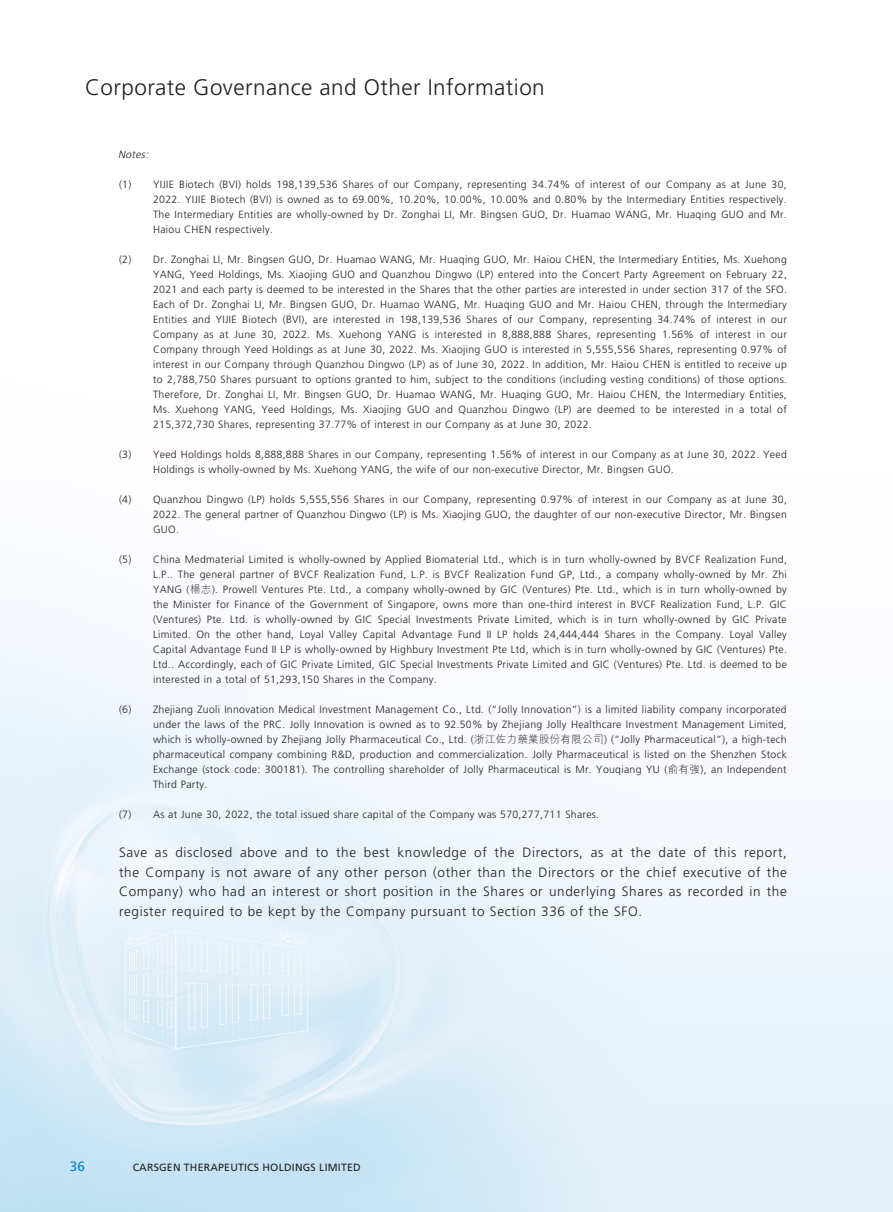
<style>
.page{position:relative;width:893px;height:1212px;background:#fff}
.page>*{position:absolute;margin:0;border:0;box-sizing:border-box;transform-origin:0 0}
.t1{font:300 22.5px "Frutiger LT Std";letter-spacing:.02em;color:#231f20}
.t2{font:300 13.5px/19.5px "Frutiger LT Std";letter-spacing:.05em;color:#231f20;text-align:justify}
.t3{font:13.5px "Frutiger LT Std";color:#0083ca}
.t4{font:300 10.5px/15px "Frutiger LT Std";letter-spacing:.03em;color:#231f20;text-align:justify}
.t5{font:10.5px "Frutiger LT Std";letter-spacing:.02em;color:#231f20}
.t6{font:italic 300 10.5px "Frutiger LT Std";color:#231f20}
.s1{font-family:"M Hei HK"}
</style>
<div class="page">
<img style="left:0;top:616px;width:893px;height:596px">
<h1 class="t1" style="left:85px;top:75px;width:461px">Corporate Governance and Other Information</h1>
<p class="t6" style="left:118px;top:149px;width:34px">Notes:</p>
<p class="t4" style="left:153px;top:177px;width:635px;text-indent:-34px">(1) YIJIE Biotech (BVI) holds 198,139,536 Shares of our Company, representing 34.74% of interest of our Company as at June 30, 2022. YIJIE Biotech (BVI) is owned as to 69.00%, 10.20%, 10.00%, 10.00% and 0.80% by the Intermediary Entities respectively.<br>The Intermediary Entities are wholly-owned by Dr. Zonghai LI, Mr. Bingsen GUO, Dr. Huamao WANG, Mr. Huaqing GUO and Mr.<br>Haiou CHEN respectively.</p>
<p class="t4" style="left:153px;top:252px;width:635px;text-indent:-34px">(2) Dr. Zonghai LI, Mr. Bingsen GUO, Dr. Huamao WANG, Mr. Huaqing GUO, Mr. Haiou CHEN, the Intermediary Entities, Ms. Xuehong YANG, Yeed Holdings, Ms. Xiaojing GUO and Quanzhou Dingwo (LP) entered into the Concert Party Agreement on February 22, 2021 and each party is deemed to be interested in the Shares that the other parties are interested in under section 317 of the SFO.<br>Each of Dr. Zonghai LI, Mr. Bingsen GUO, Dr. Huamao WANG, Mr. Huaqing GUO and Mr. Haiou CHEN, through the Intermediary Entities and YIJIE Biotech (BVI), are interested in 198,139,536 Shares of our Company, representing 34.74% of interest in our Company as at June 30, 2022. Ms. Xuehong YANG is interested in 8,888,888 Shares, representing 1.56% of interest in our Company through Yeed Holdings as at June 30, 2022. Ms. Xiaojing GUO is interested in 5,555,556 Shares, representing 0.97% of interest in our Company through Quanzhou Dingwo (LP) as of June 30, 2022. In addition, Mr. Haiou CHEN is entitled to receive up to 2,788,750 Shares pursuant to options granted to him, subject to the conditions (including vesting conditions) of those options.<br>Therefore, Dr. Zonghai LI, Mr. Bingsen GUO, Dr. Huamao WANG, Mr. Huaqing GUO, Mr. Haiou CHEN, the Intermediary Entities, Ms. Xuehong YANG, Yeed Holdings, Ms. Xiaojing GUO and Quanzhou Dingwo (LP) are deemed to be interested in a total of 215,372,730 Shares, representing 37.77% of interest in our Company as at June 30, 2022.</p>
<p class="t4" style="left:153px;top:447px;width:635px;text-indent:-34px">(3) Yeed Holdings holds 8,888,888 Shares in our Company, representing 1.56% of interest in our Company as at June 30, 2022. Yeed<br>Holdings is wholly-owned by Ms. Xuehong YANG, the wife of our non-executive Director, Mr. Bingsen GUO.</p>
<p class="t4" style="left:153px;top:492px;width:635px;text-indent:-34px">(4) Quanzhou Dingwo (LP) holds 5,555,556 Shares in our Company, representing 0.97% of interest in our Company as at June 30, 2022. The general partner of Quanzhou Dingwo (LP) is Ms. Xiaojing GUO, the daughter of our non-executive Director, Mr. Bingsen GUO.</p>
<p class="t4" style="left:153px;top:552px;width:635px;text-indent:-34px">(5) China Medmaterial Limited is wholly-owned by Applied Biomaterial Ltd., which is in turn wholly-owned by BVCF Realization Fund, L.P.. The general partner of BVCF Realization Fund, L.P. is BVCF Realization Fund GP, Ltd., a company wholly-owned by Mr. Zhi YANG (<span class="s1">楊志</span>). Prowell Ventures Pte. Ltd., a company wholly-owned by GIC (Ventures) Pte. Ltd., which is in turn wholly-owned by the Minister for Finance of the Government of Singapore, owns more than one-third interest in BVCF Realization Fund, L.P. GIC (Ventures) Pte. Ltd. is wholly-owned by GIC Special Investments Private Limited, which is in turn wholly-owned by GIC Private Limited. On the other hand, Loyal Valley Capital Advantage Fund II LP holds 24,444,444 Shares in the Company. Loyal Valley Capital Advantage Fund II LP is wholly-owned by Highbury Investment Pte Ltd, which is in turn wholly-owned by GIC (Ventures) Pte.<br>Ltd.. Accordingly, each of GIC Private Limited, GIC Special Investments Private Limited and GIC (Ventures) Pte. Ltd. is deemed to be interested in a total of 51,293,150 Shares in the Company.</p>
<p class="t4" style="left:153px;top:702px;width:635px;text-indent:-34px">(6) Zhejiang Zuoli Innovation Medical Investment Management Co., Ltd. (“Jolly Innovation”) is a limited liability company incorporated under the laws of the PRC. Jolly Innovation is owned as to 92.50% by Zhejiang Jolly Healthcare Investment Management Limited, which is wholly-owned by Zhejiang Jolly Pharmaceutical Co., Ltd. (<span class="s1">浙江佐力藥業股份有限公司</span>) (“Jolly Pharmaceutical”), a high-tech pharmaceutical company combining R&amp;D, production and commercialization. Jolly Pharmaceutical is listed on the Shenzhen Stock Exchange (stock code: 300181). The controlling shareholder of Jolly Pharmaceutical is Mr. Youqiang YU (<span class="s1">俞有強</span>), an Independent Third Party.</p>
<p class="t4" style="left:119px;top:807px;width:482px">(7) As at June 30, 2022, the total issued share capital of the Company was 570,277,711 Shares.</p>
<p class="t2" style="left:119px;top:843px;width:669px">Save as disclosed above and to the best knowledge of the Directors, as at the date of this report, the Company is not aware of any other person (other than the Directors or the chief executive of the Company) who had an interest or short position in the Shares or underlying Shares as recorded in the register required to be kept by the Company pursuant to Section 336 of the SFO.</p>
<p class="t3" style="left:70px;top:1159px;width:17px">36</p>
<p class="t5" style="left:133px;top:1161px;width:230px">CARSGEN THERAPEUTICS HOLDINGS LIMITED</p>
</div>
